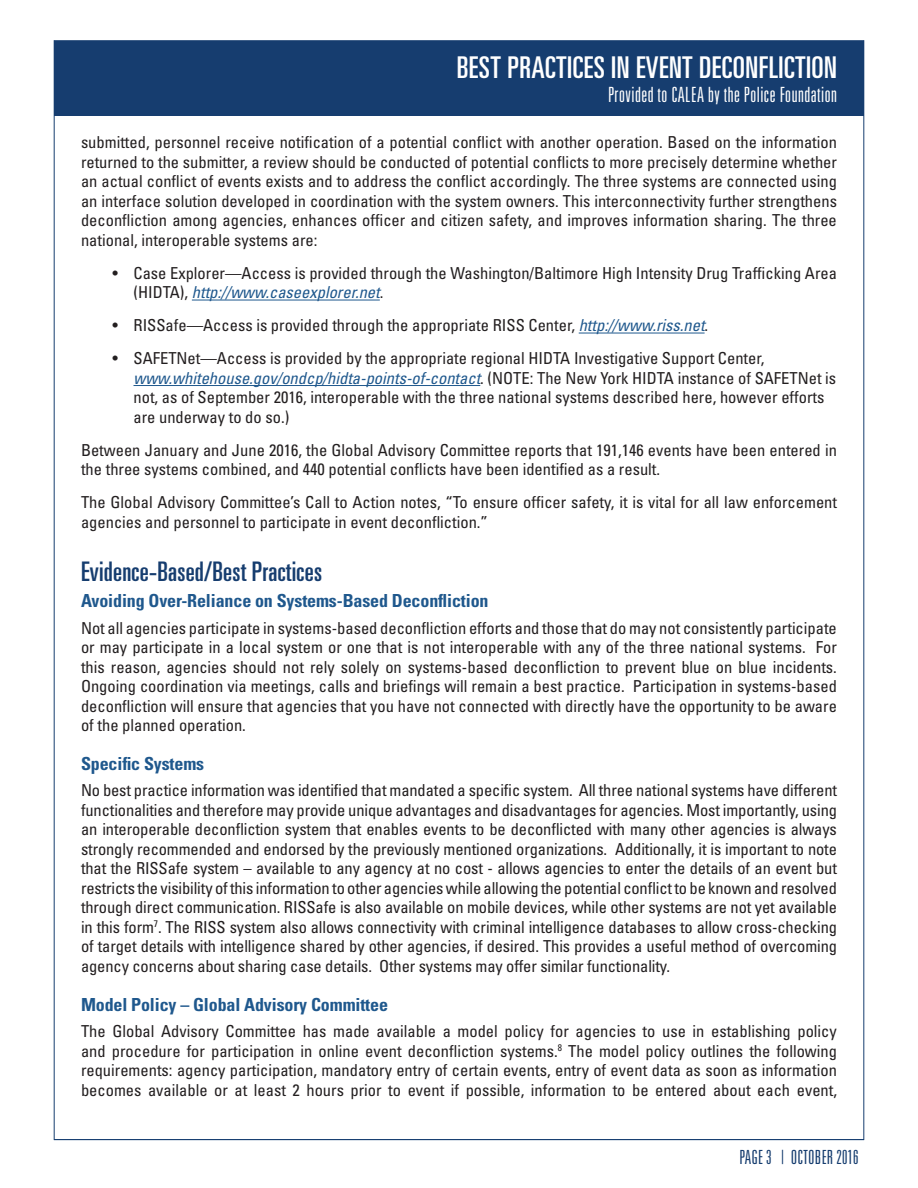
<style>
.page{position:relative;width:918px;height:1188px;background:#fff}
.page>*{position:absolute;margin:0;border:0;box-sizing:border-box;transform-origin:0 0}
.t1{font:ultra-condensed 30px "Univers";letter-spacing:.015em;color:#fff}
.t2{font:ultra-condensed 27px "Univers";letter-spacing:.01em;color:#163d6f}
.t3{font:300 ultra-condensed 21px "Univers";letter-spacing:.025em;color:#fff}
.Headline{font:300 ultra-condensed 19.5px "Univers";letter-spacing:.01em;color:#163d6f}
.Main_Body_Text{font:700 condensed 18px "Univers";letter-spacing:-.005em;color:#1f588d}
.Main_Body_Text-2{font:condensed 16.5px/19.5px "Univers";color:#231f20;text-align:justify}
.s1{font-style:italic;color:#1f588d}
</style>
<div class="page">
<div style="left:54px;top:41px;width:810px;height:75px;background:#163d6f"></div>
<hr style="left:192px;top:300px;width:188px;height:1px;background:#1f588d">
<hr style="left:579px;top:333px;width:126px;height:1px;background:#1f588d">
<hr style="left:134px;top:385px;width:346px;height:1px;background:#1f588d">
<p class="t1" style="left:457px;top:50px;width:382px">BEST PRACTICES IN EVENT DECONFLICTION</p>
<p class="t3" style="left:608px;top:83px;width:230px">Provided to CALEA by the Police Foundation</p>
<p class="Main_Body_Text-2" style="left:81px;top:132px;width:758px">submitted, personnel receive notification of a potential conflict with another operation. Based on the information returned to the submitter, a review should be conducted of potential conflicts to more precisely determine whether an actual conflict of events exists and to address the conflict accordingly. The three systems are connected using an interface solution developed in coordination with the system owners. This interconnectivity further strengthens deconfliction among agencies, enhances officer and citizen safety, and improves information sharing. The three national, interoperable systems are:</p>
<p class="Main_Body_Text-2" style="left:134px;top:263px;width:705px;text-indent:-21px">• Case Explorer—Access is provided through the Washington/Baltimore High Intensity Drug Trafficking Area (HIDTA), <span class="s1">http://www.caseexplorer.net</span>.</p>
<p class="Main_Body_Text-2" style="left:112px;top:315px;width:597px">• RISSafe—Access is provided through the appropriate RISS Center, <span class="s1">http://www.riss.net</span>.</p>
<p class="Main_Body_Text-2" style="left:134px;top:348px;width:704px;text-align:left;text-indent:-21px">• SAFETNet—Access is provided by the appropriate regional HIDTA Investigative Support Center, <span class="s1">www.whitehouse.gov/ondcp/hidta-points-of-contact</span>. (NOTE: The New York HIDTA instance of SAFETNet is not, as of September 2016, interoperable with the three national systems described here, however efforts are underway to do so.)</p>
<p class="Main_Body_Text-2" style="left:81px;top:440px;width:757px">Between January and June 2016, the Global Advisory Committee reports that 191,146 events have been entered in the three systems combined, and 440 potential conflicts have been identified as a result.</p>
<p class="Main_Body_Text-2" style="left:81px;top:492px;width:758px">The Global Advisory Committee’s Call to Action notes, “To ensure officer safety, it is vital for all law enforcement agencies and personnel to participate in event deconfliction.”</p>
<p class="t2" style="left:81px;top:556px;width:243px">Evidence-Based/Best Practices</p>
<p class="Main_Body_Text" style="left:81px;top:590px;width:409px">Avoiding Over-Reliance on Systems-Based Deconfliction</p>
<p class="Main_Body_Text-2" style="left:81px;top:618px;width:758px">Not all agencies participate in systems-based deconfliction efforts and those that do may not consistently participate or may participate in a local system or one that is not interoperable with any of the three national systems. For this reason, agencies should not rely solely on systems-based deconfliction to prevent blue on blue incidents.<br>Ongoing coordination via meetings, calls and briefings will remain a best practice. Participation in systems-based deconfliction will ensure that agencies that you have not connected with directly have the opportunity to be aware of the planned operation.</p>
<p class="Main_Body_Text" style="left:81px;top:753px;width:125px">Specific Systems</p>
<p class="Main_Body_Text-2" style="left:81px;top:780px;width:758px">No best practice information was identified that mandated a specific system. All three national systems have different functionalities and therefore may provide unique advantages and disadvantages for agencies. Most importantly, using an interoperable deconfliction system that enables events to be deconflicted with many other agencies is always strongly recommended and endorsed by the previously mentioned organizations. Additionally, it is important to note that the RISSafe system – available to any agency at no cost - allows agencies to enter the details of an event but restricts the visibility of this information to other agencies while allowing the potential conflict to be known and resolved through direct communication. RISSafe is also available on mobile devices, while other systems are not yet available in this form<sup>7</sup>. The RISS system also allows connectivity with criminal intelligence databases to allow cross-checking of target details with intelligence shared by other agencies, if desired. This provides a useful method of overcoming agency concerns about sharing case details. Other systems may offer similar functionality.</p>
<p class="Main_Body_Text" style="left:81px;top:993px;width:309px">Model Policy – Global Advisory Committee</p>
<p class="Main_Body_Text-2" style="left:81px;top:1021px;width:758px">The Global Advisory Committee has made available a model policy for agencies to use in establishing policy and procedure for participation in online event deconfliction systems.<sup>8</sup> The model policy outlines the following requirements: agency participation, mandatory entry of certain events, entry of event data as soon as information becomes available or at least 2 hours prior to event if possible, information to be entered about each event,</p>
<p class="Headline" style="left:740px;top:1147px;width:121px">PAGE 3 | OCTOBER 2016</p>
</div>
